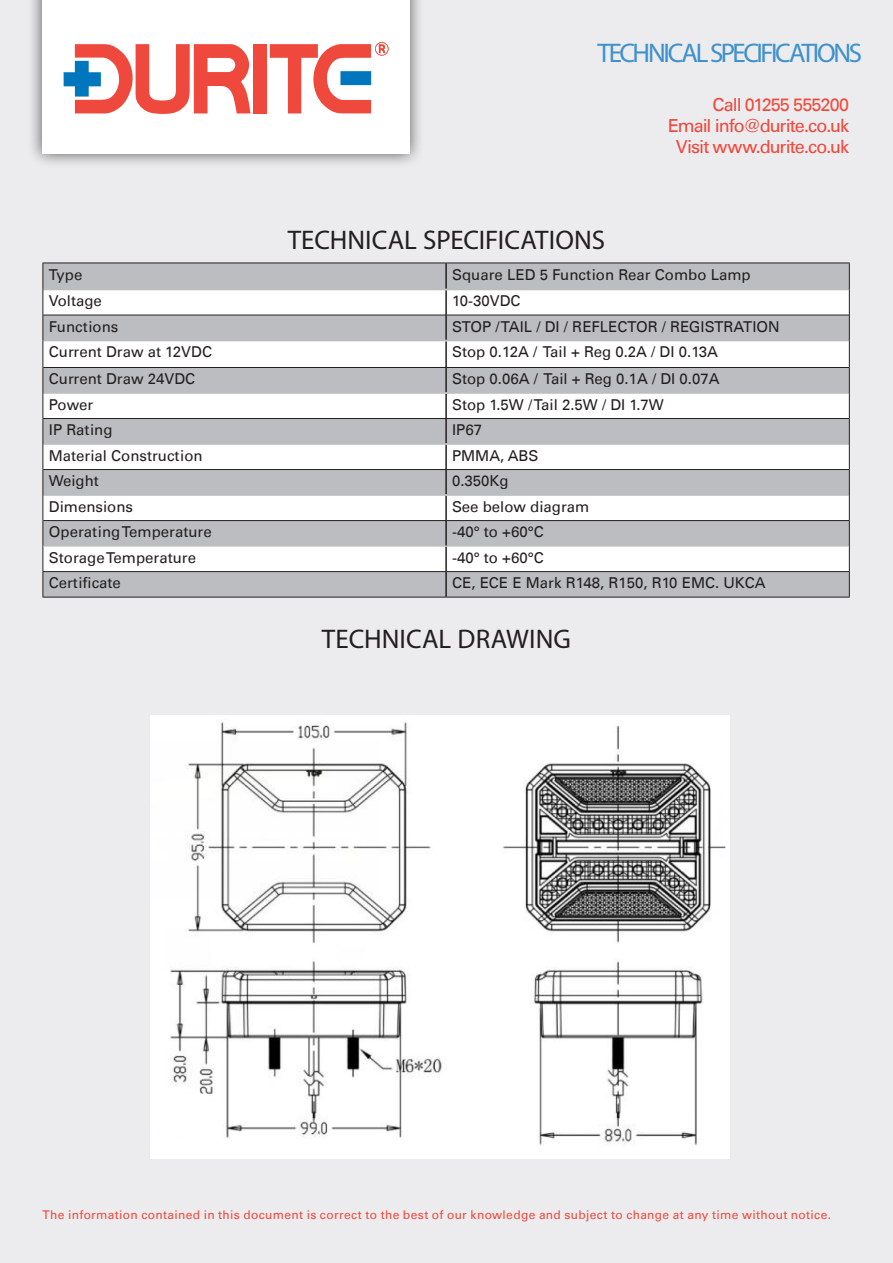
<style>
.page{position:relative;width:893px;height:1263px;background:#ececee}
.page>*{position:absolute;margin:0;border:0;box-sizing:border-box;transform-origin:0 0}
.t1{font:27px "Myriad Pro";color:#231f20}
.t2{font:27px "Myriad Pro";letter-spacing:-.085em;color:#3e91cc}
.t3{font:18px "Univers Com 55 Roman";letter-spacing:-.05em;color:#ef483c}
.t4{font:15px "Univers Com 55 Roman";color:#231f20}
.t5{font:12px "Univers Com 55 Roman";letter-spacing:.03em;color:#ef483c}
</style>
<div class="page">
<div style="left:27px;top:0;width:398px;height:169px;background:#231f20;opacity:.75"></div>
<div style="left:42px;top:0;width:367px;height:154px;background:#fff"></div>
<div style="left:253px;top:44px;width:13px;height:69px;background:#ef483c"></div>
<svg style="left:270px;top:42px;width:118px;height:71px"></svg>
<svg style="left:64px;top:44px;width:187px;height:70px"></svg>
<svg style="left:43px;top:263px;width:807px;height:334px"></svg>
<hr style="left:43px;top:597px;width:403px;height:1px;background:#231f20">
<hr style="left:446px;top:597px;width:404px;height:1px;background:#231f20">
<hr style="left:43px;top:546px;width:403px;height:1px;background:#bcbdc0">
<hr style="left:446px;top:546px;width:403px;height:1px;background:#bcbdc0">
<img style="left:151px;top:715px;width:578px;height:444px">
<p class="t2" style="left:597px;top:36px;width:266px">TECHNICAL SPECIFICATIONS</p>
<p class="t1" style="left:288px;top:224px;width:319px">TECHNICAL SPECIFICATIONS</p>
<p class="t3" style="left:713px;top:94px;width:138px">Call 01255 555200</p>
<p class="t3" style="left:668px;top:115px;width:183px">Email info@durite.co.uk</p>
<p class="t3" style="left:676px;top:136px;width:175px">Visit www.durite.co.uk</p>
<p class="t4" style="left:49px;top:265px;width:35px">Type</p>
<p class="t4" style="left:452px;top:265px;width:300px">Square LED 5 Function Rear Combo Lamp</p>
<p class="t4" style="left:49px;top:292px;width:55px">Voltage</p>
<p class="t4" style="left:452px;top:292px;width:70px">10-30VDC</p>
<p class="t4" style="left:49px;top:318px;width:71px">Functions</p>
<p class="t4" style="left:452px;top:318px;width:329px">STOP / TAIL / DI / REFLECTOR / REGISTRATION</p>
<p class="t4" style="left:49px;top:343px;width:165px">Current Draw at 12VDC</p>
<p class="t4" style="left:452px;top:343px;width:267px">Stop 0.12A / Tail + Reg 0.2A / DI 0.13A</p>
<p class="t4" style="left:49px;top:370px;width:148px">Current Draw 24VDC</p>
<p class="t4" style="left:452px;top:370px;width:269px">Stop 0.06A / Tail + Reg 0.1A / DI 0.07A</p>
<p class="t4" style="left:49px;top:395px;width:46px">Power</p>
<p class="t4" style="left:452px;top:395px;width:213px">Stop 1.5W / Tail 2.5W / DI 1.7W</p>
<p class="t4" style="left:49px;top:421px;width:65px">IP Rating</p>
<p class="t4" style="left:452px;top:421px;width:32px">IP67</p>
<p class="t4" style="left:49px;top:446px;width:155px">Material Construction</p>
<p class="t4" style="left:452px;top:446px;width:88px">PMMA, ABS</p>
<p class="t4" style="left:49px;top:472px;width:52px">Weight</p>
<p class="t4" style="left:452px;top:472px;width:58px">0.350Kg</p>
<p class="t4" style="left:49px;top:498px;width:86px">Dimensions</p>
<p class="t4" style="left:452px;top:498px;width:139px">See below diagram</p>
<p class="t4" style="left:49px;top:523px;width:164px">Operating Temperature</p>
<p class="t4" style="left:452px;top:523px;width:93px">-40° to +60°C</p>
<p class="t4" style="left:49px;top:549px;width:149px">Storage Temperature</p>
<p class="t4" style="left:452px;top:549px;width:93px">-40° to +60°C</p>
<p class="t4" style="left:49px;top:574px;width:74px">Certificate</p>
<p class="t4" style="left:452px;top:574px;width:315px">CE, ECE E Mark R148, R150, R10 EMC. UKCA</p>
<p class="t1" style="left:322px;top:622px;width:250px">TECHNICAL DRAWING</p>
<p class="t5" style="left:43px;top:1208px;width:790px">The information contained in this document is correct to the best of our knowledge and subject to change at any time without notice.</p>
</div>
